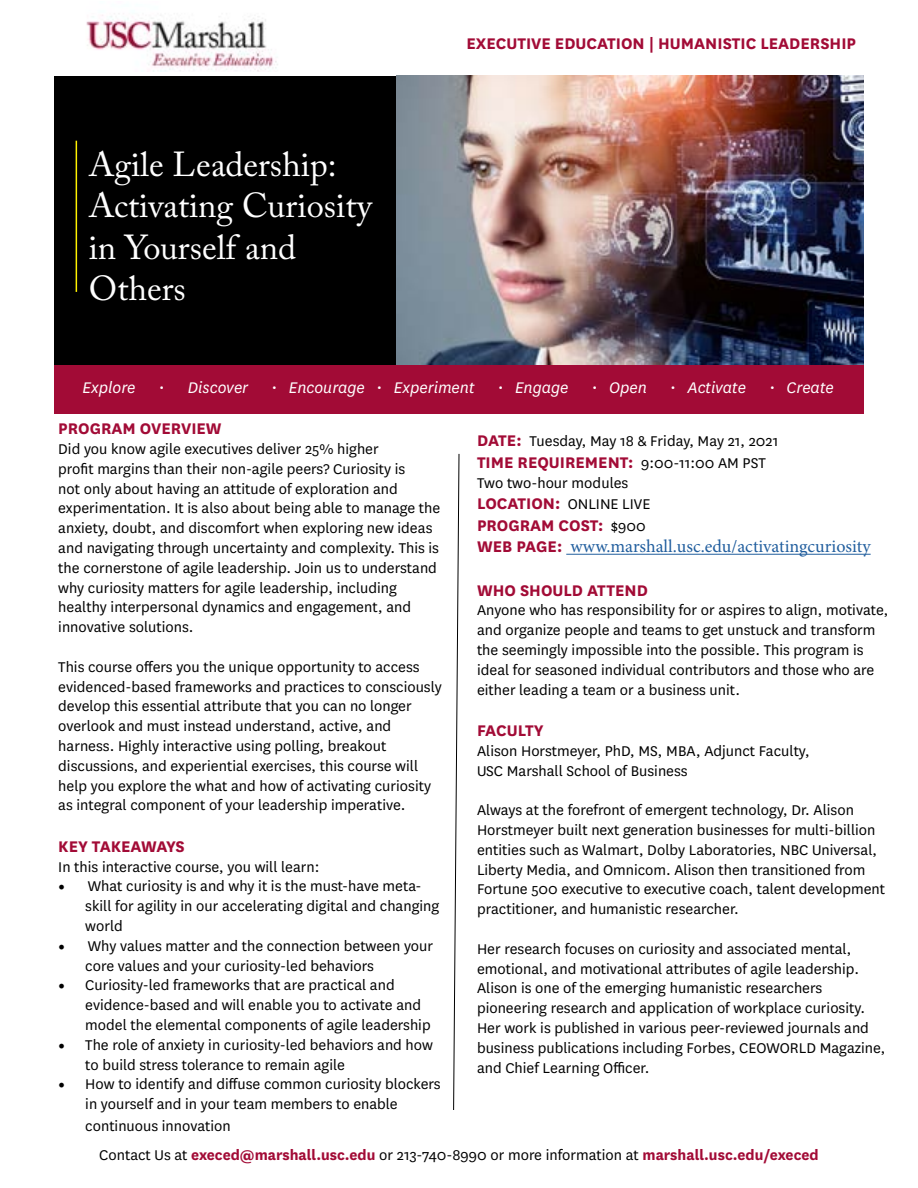
<style>
.page{position:relative;width:918px;height:1188px;background:#fff}
.page>*{position:absolute;margin:0;border:0;box-sizing:border-box;transform-origin:0 0}
.t1{font:34.5px/41.4px "Adobe Caslon Pro";color:#fff}
.t2{font:700 18px "National";color:#a20b36}
.t3{font:italic 18px "National";color:#fff}
.t4{font:18px "Minion Pro";color:#215e9e}
.t5{font:16.5px/19.8px "National";color:#000}
.t6{font:700 16.5px "National";color:#a20b36}
.s1{font-weight:700;font-size:18px;color:#a20b36}
.s2{font-weight:400;font-size:16.5px;color:#000}
.s3{font-family:"National";font-weight:700;color:#a20b36}
.s4{font-family:"Minion Pro";font-size:18px}
.s5{font-weight:400;color:#000}
</style>
<div class="page">
<div style="left:54px;top:361px;width:809px;height:52px;background:#a20b36"></div>
<div style="left:54px;top:76px;width:342px;height:288px;background:#000"></div>
<img style="left:86px;top:15px;width:192px;height:56px">
<hr style="left:566px;top:554px;width:305px;height:1px;background:#215e9e">
<svg style="left:453px;top:453px;width:7px;height:657px"></svg>
<hr style="left:76px;top:141px;width:1px;height:151px;background:#fff200">
<img style="left:397px;top:76px;width:467px;height:288px">
<h1 class="t1" style="left:89px;top:143px;width:285px">Agile Leadership:<br>Activating Curiosity in Yourself and<br>Others</h1>
<p class="t2" style="left:467px;top:31px;width:391px">EXECUTIVE EDUCATION | HUMANISTIC LEADERSHIP</p>
<p class="t3" style="left:83px;top:376px;width:54px">Explore</p>
<p class="t3" style="left:159px;top:376px;width:91px">• Discover</p>
<p class="t3" style="left:272px;top:376px;width:204px">• Encourage • Experiment</p>
<p class="t3" style="left:498px;top:376px;width:72px">• Engage</p>
<p class="t3" style="left:592px;top:376px;width:57px">• Open</p>
<p class="t3" style="left:670px;top:376px;width:77px">• Activate</p>
<p class="t3" style="left:769px;top:376px;width:66px">• Create</p>
<p class="t5" style="left:477px;top:431px;width:303px"><span class="s1">DATE:</span> Tuesday, May 18 &amp; Friday, May 21, 2021</p>
<p class="t2" style="left:477px;top:450px;width:290px">TIME REQUIREMENT: <span class="s2">9:00-11:00 AM PST</span></p>
<p class="t5" style="left:477px;top:471px;width:175px;line-height:21.6px">Two two-hour modules<br><span class="s1">LOCATION:</span> ONLINE LIVE</p>
<p class="t2" style="left:477px;top:513px;width:170px">PROGRAM COST: <span class="s2">$900</span></p>
<p class="t4" style="left:477px;top:535px;width:395px"><span class="s3">WEB PAGE:</span> www.marshall.usc.edu/activatingcuriosity</p>
<p class="t2" style="left:477px;top:577px;width:172px">WHO SHOULD ATTEND</p>
<p class="t5" style="left:477px;top:600px;width:413px">Anyone who has responsibility for or aspires to align, motivate, and organize people and teams to get unstuck and transform the seemingly impossible into the possible. This program is ideal for seasoned individual contributors and those who are either leading a team or a business unit.</p>
<p class="t2" style="left:477px;top:718px;width:68px">FACULTY</p>
<p class="t5" style="left:477px;top:740px;width:334px">Alison Horstmeyer, PhD, MS, MBA, Adjunct Faculty,<br>USC Marshall School of Business</p>
<p class="t5" style="left:477px;top:800px;width:410px">Always at the forefront of emergent technology, Dr. Alison Horstmeyer built next generation businesses for multi-billion entities such as Walmart, Dolby Laboratories, NBC Universal, Liberty Media, and Omnicom. Alison then transitioned from Fortune 500 executive to executive coach, talent development practitioner, and humanistic researcher.</p>
<p class="t5" style="left:477px;top:938px;width:410px">Her research focuses on curiosity and associated mental, emotional, and motivational attributes of agile leadership.<br>Alison is one of the emerging humanistic researchers pioneering research and application of workplace curiosity.<br>Her work is published in various peer-reviewed journals and business publications including Forbes, CEOWORLD Magazine, and Chief Learning Officer.</p>
<p class="t2" style="left:58px;top:416px;width:165px">PROGRAM OVERVIEW</p>
<p class="t5" style="left:58px;top:438px;width:383px">Did you know agile executives deliver 25% higher<br>profit margins than their non-agile peers? Curiosity is<br>not only about having an attitude of exploration and experimentation. It is also about being able to manage the anxiety, doubt, and discomfort when exploring new ideas and navigating through uncertainty and complexity. This is the cornerstone of agile leadership. Join us to understand why curiosity matters for agile leadership, including healthy interpersonal dynamics and engagement, and innovative solutions.</p>
<p class="t5" style="left:58px;top:656px;width:385px">This course offers you the unique opportunity to access evidenced-based frameworks and practices to consciously develop this essential attribute that you can no longer overlook and must instead understand, active, and harness. Highly interactive using polling, breakout discussions, and experiential exercises, this course will help you explore the what and how of activating curiosity as integral component of your leadership imperative.</p>
<p class="t2" style="left:58px;top:834px;width:128px">KEY TAKEAWAYS</p>
<p class="t5" style="left:58px;top:856px;width:263px">In this interactive course, you will learn:</p>
<p class="t5" style="left:85px;top:876px;width:356px;text-indent:-27px"><span class="s4">•</span> What curiosity is and why it is the must-have meta&shy;skill for agility in our accelerating digital and changing world</p>
<p class="t5" style="left:85px;top:935px;width:349px;text-indent:-27px"><span class="s4">•</span> Why values matter and the connection between your core values and your curiosity-led behaviors</p>
<p class="t5" style="left:85px;top:975px;width:347px;text-indent:-27px"><span class="s4">•</span> Curiosity-led frameworks that are practical and evidence-based and will enable you to activate and model the elemental components of agile leadership</p>
<p class="t5" style="left:85px;top:1034px;width:349px;text-indent:-27px"><span class="s4">•</span> The role of anxiety in curiosity-led behaviors and how to build stress tolerance to remain agile</p>
<p class="t5" style="left:85px;top:1074px;width:357px;text-indent:-27px"><span class="s4">•</span> How to identify and diffuse common curiosity blockers in yourself and in your team members to enable</p>
<p class="t5" style="left:85px;top:1115px;width:147px">continuous innovation</p>
<p class="t6" style="left:99px;top:1143px;width:721px"><span class="s5">Contact Us at</span> execed@marshall.usc.edu <span class="s5">or 213-740-8990 or more information at</span> marshall.usc.edu/execed</p>
</div>
